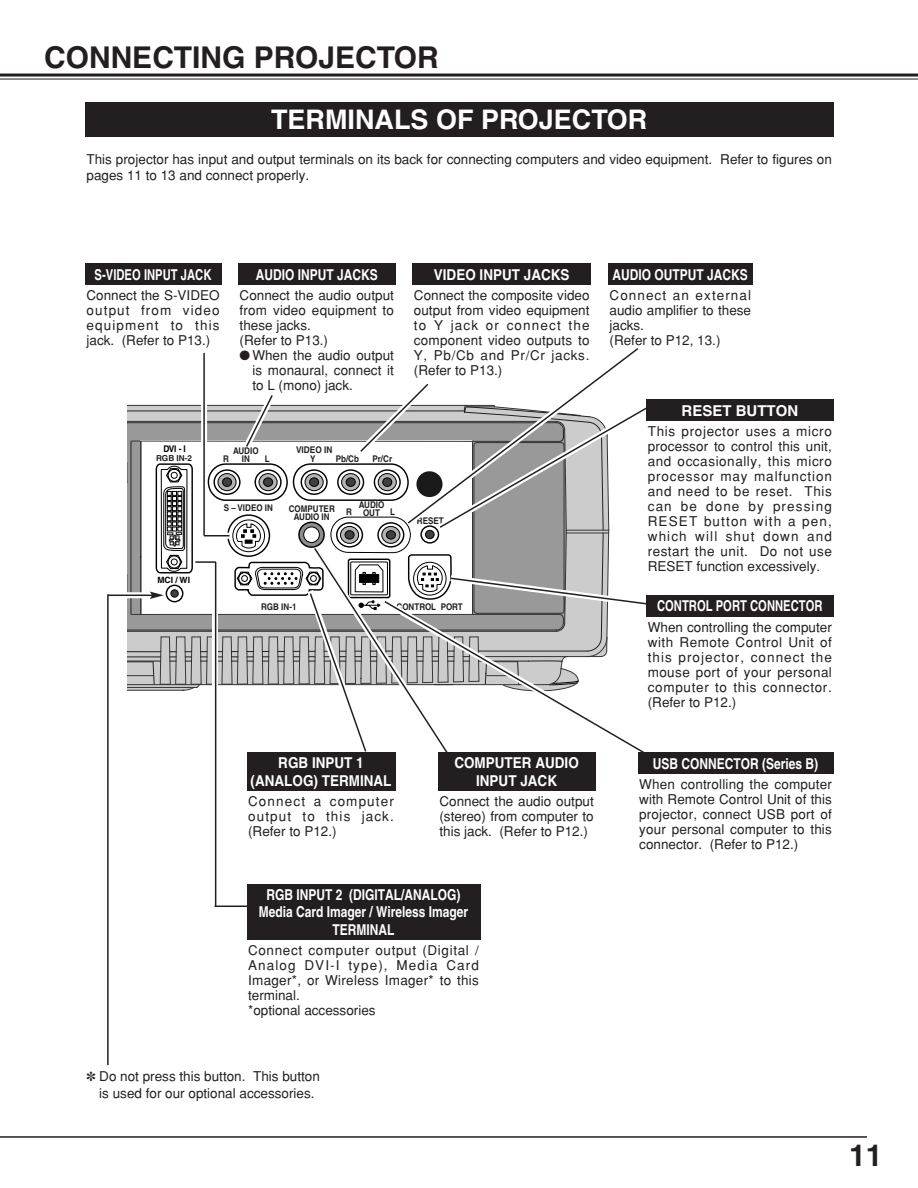
<style>
.page{position:relative;width:918px;height:1188px;background:#fff}
.page>*{position:absolute;margin:0;border:0;box-sizing:border-box;transform-origin:0 0}
.t1{font:700 30px "Helvetica";color:#231f20}
.t2{font:700 27px "Helvetica";color:#fff}
.t3{font:700 15px/17.2px "Helvetica";color:#fff;text-align:center;scale:.8 1}
.t4{font:700 15px/17.2px "Helvetica";color:#fff;text-align:center;scale:.9 1}
.t5{font:700 15px "Helvetica";color:#fff;scale:.75 1}
.t6{font:700 15px "Helvetica";color:#fff}
.t7{font:13.5px/15px "Helvetica";color:#231f20;text-align:justify}
.t8{font:13.5px/15px "Helvetica";letter-spacing:.02em;color:#231f20}
.t9{font:700 9.15px/8.2px "Helvetica";color:#231f20;text-align:center;scale:.87 1}
.t10{font:700 9.15px "Helvetica";color:#231f20;scale:.9 1}
.t11{font:700 9.15px "Helvetica";color:#000;scale:.9 1}
.t12{font:700 8.55px "Helvetica";color:#000}
.t13{font:700 8.25px "Helvetica";color:#231f20}
</style>
<div class="page">
<hr style="left:0;top:74px;width:918px;height:3px;background:#231f20">
<hr style="left:0;top:79px;width:918px;height:1px;background:#231f20">
<hr style="left:0;top:1136px;width:867px;height:2px;background:#231f20">
<div style="left:85px;top:102px;width:748px;height:34px;background:#231f20"></div>
<div style="left:646px;top:595px;width:187px;height:22px;background:#231f20"></div>
<div style="left:238px;top:264px;width:157px;height:21px;background:#231f20"></div>
<div style="left:412px;top:264px;width:179px;height:21px;background:#231f20"></div>
<div style="left:85px;top:264px;width:136px;height:21px;background:#231f20"></div>
<div style="left:608px;top:264px;width:145px;height:21px;background:#231f20"></div>
<div style="left:646px;top:400px;width:187px;height:21px;background:#231f20"></div>
<svg style="left:109px;top:592px;width:19px;height:3px"></svg>
<div style="left:247px;top:884px;width:233px;height:56px;background:#231f20"></div>
<div style="left:247px;top:753px;width:148px;height:38px;background:#231f20"></div>
<hr style="left:107px;top:594px;width:2px;height:471px;background:#231f20">
<hr style="left:108px;top:595px;width:44px;height:1px;background:#231f20">
<div style="left:438px;top:753px;width:157px;height:38px;background:#231f20"></div>
<div style="left:638px;top:753px;width:195px;height:21px;background:#231f20"></div>
<svg style="left:214px;top:758px;width:4px;height:149px"></svg>
<hr style="left:215px;top:562px;width:1px;height:345px;background:#231f20">
<hr style="left:215px;top:906px;width:37px;height:1px;background:#231f20">
<svg style="left:128px;top:348px;width:526px;height:410px"></svg>
<h1 class="t1" style="left:44px;top:46px;width:396px">CONNECTING PROJECTOR</h1>
<h2 class="t2" style="left:271px;top:110px;width:378px">TERMINALS OF PROJECTOR</h2>
<p class="t7" style="left:87px;top:153px;width:747px;line-height:15.8px">This projector has input and output terminals on its back for connecting computers and video equipment. Refer to figures on pages 11 to 13 and connect properly.</p>
<p class="t5" style="left:95px;top:269px;width:157px">S-VIDEO INPUT JACK</p>
<p class="t3" style="left:256px;top:267px;width:154px">AUDIO INPUT JACKS</p>
<p class="t4" style="left:434px;top:267px;width:152px">VIDEO INPUT JACKS</p>
<p class="t7" style="left:414px;top:289px;width:177px">Connect the composite video output from video equipment to Y jack or connect the component video outputs to Y, Pb/Cb and Pr/Cr jacks. (Refer to P13.)</p>
<p class="t7" style="left:87px;top:289px;width:135px">Connect the S-VIDEO output from video equipment to this jack. (Refer to P13.)</p>
<p class="t7" style="left:240px;top:289px;width:156px;text-align:left">Connect the audio output from video equipment to these jacks.<br>(Refer to P13.)</p>
<p class="t7" style="left:252px;top:349px;width:143px;text-indent:-13px">●When the audio output is monaural, connect it to L (mono) jack.</p>
<p class="t11" style="left:163px;top:446px;width:27px">DVI - I</p>
<p class="t13" style="left:156px;top:455px;width:38px">RGB IN-2</p>
<p class="t12" style="left:157px;top:577px;width:34px">MCI / WI</p>
<p class="t9" style="left:233px;top:447px;width:31px">AUDIO<br>IN</p>
<p class="t10" style="left:296px;top:447px;width:42px">VIDEO IN</p>
<p class="t9" style="left:223px;top:455px;width:8px">R</p>
<p class="t9" style="left:265px;top:455px;width:7px">L</p>
<p class="t9" style="left:310px;top:455px;width:8px">Y</p>
<p class="t9" style="left:336px;top:455px;width:28px">Pb/Cb</p>
<p class="t9" style="left:372px;top:455px;width:24px">Pr/Cr</p>
<p class="t9" style="left:224px;top:505px;width:58px">S – VIDEO IN</p>
<p class="t9" style="left:289px;top:505px;width:54px">COMPUTER<br>AUDIO IN</p>
<p class="t9" style="left:359px;top:502px;width:31px;line-height:7.4px">AUDIO<br>OUT</p>
<p class="t9" style="left:346px;top:508px;width:8px">R</p>
<p class="t9" style="left:390px;top:508px;width:7px">L</p>
<p class="t9" style="left:417px;top:517px;width:32px">RESET</p>
<p class="t9" style="left:261px;top:603px;width:42px">RGB IN-1</p>
<p class="t9" style="left:397px;top:603px;width:78px">CONTROL PORT</p>
<p class="t3" style="left:613px;top:267px;width:171px">AUDIO OUTPUT JACKS</p>
<p class="t7" style="left:610px;top:289px;width:143px;text-align:left">Connect an external audio amplifier to these jacks.<br>(Refer to P12, 13.)</p>
<p class="t6" style="left:682px;top:405px;width:118px">RESET BUTTON</p>
<p class="t7" style="left:648px;top:425px;width:186px">This projector uses a micro processor to control this unit, and occasionally, this micro processor may malfunction and need to be reset. This can be done by pressing RESET button with a pen, which will shut down and restart the unit. Do not use RESET function excessively.</p>
<p class="t5" style="left:657px;top:600px;width:222px">CONTROL PORT CONNECTOR</p>
<p class="t7" style="left:648px;top:621px;width:186px">When controlling the computer with Remote Control Unit of this projector, connect the mouse port of your personal computer to this connector. (Refer to P12.)</p>
<p class="t4" style="left:251px;top:756px;width:158px">RGB INPUT 1 (ANALOG) TERMINAL</p>
<p class="t7" style="left:248px;top:795px;width:147px">Connect a computer output to this jack. (Refer to P12.)</p>
<p class="t4" style="left:454px;top:756px;width:140px">COMPUTER AUDIO<br>INPUT JACK</p>
<p class="t7" style="left:439px;top:795px;width:156px">Connect the audio output (stereo) from computer to this jack. (Refer to P12.)</p>
<p class="t3" style="left:259px;top:888px;width:263px">RGB INPUT 2 (DIGITAL/ANALOG)<br>Media Card Imager / Wireless Imager<br>TERMINAL</p>
<p class="t8" style="left:248px;top:944px;width:232px">Connect computer output (Digital /<br>Analog DVI-I type), Media Card<br>Imager*, or Wireless Imager* to this terminal.<br>*optional accessories</p>
<p class="t3" style="left:653px;top:756px;width:208px">USB CONNECTOR (Series B)</p>
<p class="t7" style="left:639px;top:778px;width:194px">When controlling the computer with Remote Control Unit of this projector, connect USB port of your personal computer to this connector. (Refer to P12.)</p>
<p class="t7" style="left:87px;top:1070px;width:235px;line-height:16.5px;text-align:center">✽ Do not press this button. This button is used for our optional accessories.</p>
<h1 class="t1" style="left:849px;top:1145px;width:35px">11</h1>
</div>
